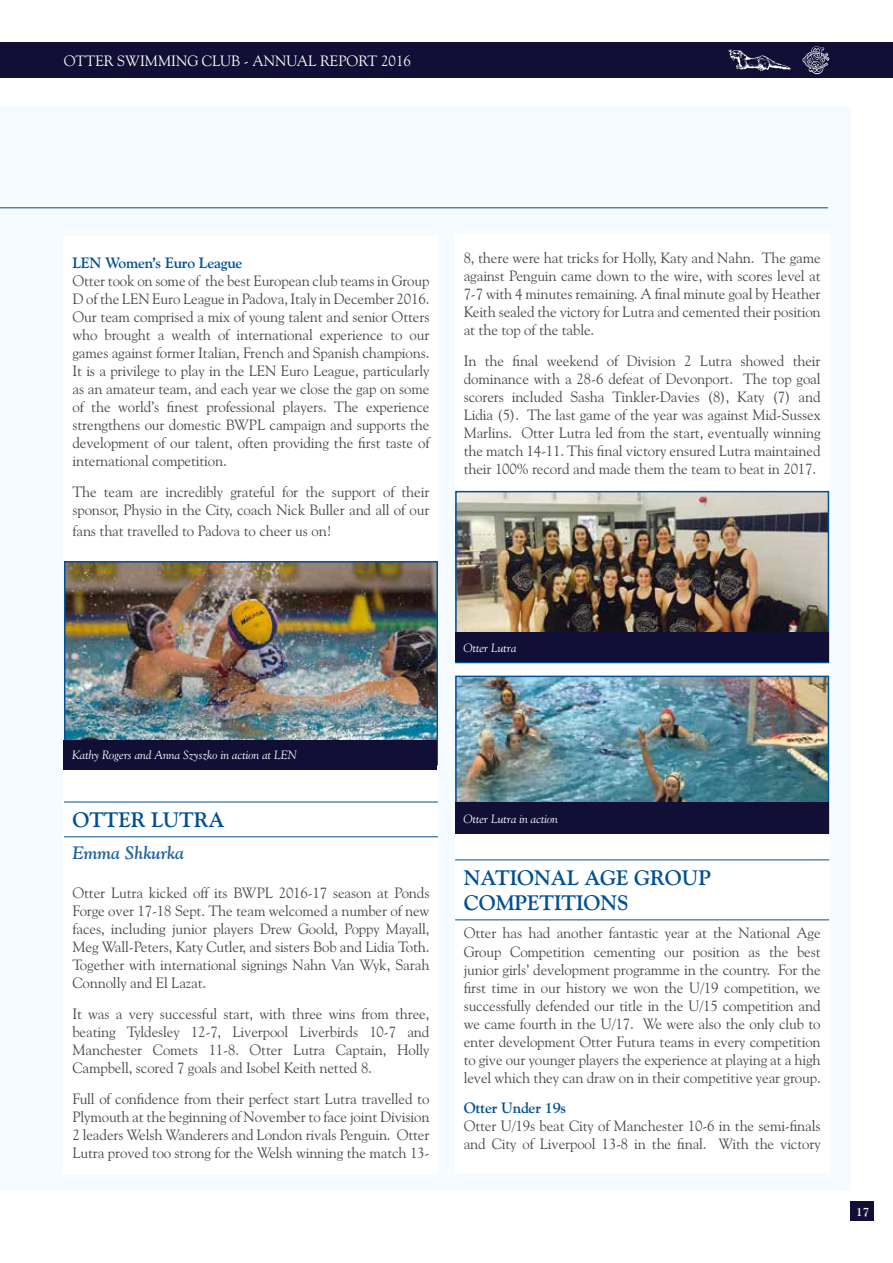
<style>
.page{position:relative;width:893px;height:1263px;background:#fff}
.page>*{position:absolute;margin:0;border:0;box-sizing:border-box;transform-origin:0 0}
.t1{font:700 21px/25.2px "Goudy Old Style BT";color:#005095}
.t2{font:italic 700 18px "Goudy Old Style BT";color:#2363a4}
.t3{font:15px/18px "Goudy Old Style BT";letter-spacing:-.01em;color:#4a4a49;text-align:justify}
.t4{font:15px "Goudy Old Style BT";color:#fff}
.t5{font:700 15px "Goudy Old Style BT";letter-spacing:-.01em;color:#005095}
.t6{font:italic 12px "Goudy Old Style BT";color:#fff}
.t7{font:700 12px "Goudy Old Style BT";color:#fff}
</style>
<div class="page">
<div style="left:850px;top:1201px;width:23px;height:19px;background:#120f37"></div>
<div style="left:0;top:43px;width:893px;height:35px;background:#120f37"></div>
<svg style="left:728px;top:49px;width:63px;height:22px"></svg>
<svg style="left:803px;top:46px;width:26px;height:28px"></svg>
<div style="left:0;top:106px;width:850px;height:1085px;background:#f5fbfe"></div>
<hr style="left:0;top:207px;width:828px;height:1px;background:#005095">
<div style="left:64px;top:236px;width:374px;height:939px;background:#fff"></div>
<hr style="left:64px;top:802px;width:374px;height:1px;background:#005095">
<hr style="left:64px;top:836px;width:374px;height:1px;background:#005095">
<img style="left:67px;top:564px;width:368px;height:176px">
<div style="left:64px;top:561px;width:374px;height:204px;border:2px solid #005095"></div>
<div style="left:64px;top:740px;width:373px;height:30px;background:#120f37"></div>
<div style="left:455px;top:234px;width:374px;height:938px;background:#fff"></div>
<hr style="left:455px;top:859px;width:374px;height:1px;background:#005095">
<hr style="left:455px;top:919px;width:374px;height:1px;background:#005095">
<img style="left:458px;top:494px;width:368px;height:138px">
<div style="left:455px;top:491px;width:374px;height:172px;border:2px solid #005095"></div>
<img style="left:458px;top:679px;width:368px;height:123px">
<div style="left:455px;top:676px;width:374px;height:158px;border:2px solid #005095"></div>
<div style="left:455px;top:632px;width:373px;height:30px;background:#120f37"></div>
<div style="left:455px;top:802px;width:373px;height:32px;background:#120f37"></div>
<p class="t4" style="left:64px;top:52px;width:349px">OTTER SWIMMING CLUB - ANNUAL REPORT 2016</p>
<p class="t5" style="left:72px;top:254px;width:172px">LEN Women’s Euro League</p>
<p class="t3" style="left:72px;top:272px;width:359px">Otter took on some of the best European club teams in Group D of the LEN Euro League in Padova, Italy in December 2016.<br>Our team comprised a mix of young talent and senior Otters who brought a wealth of international experience to our games against former Italian, French and Spanish champions.<br>It is a privilege to play in the LEN Euro League, particularly as an amateur team, and each year we close the gap on some of the world’s finest professional players. The experience strengthens our domestic BWPL campaign and supports the development of our talent, often providing the first taste of international competition.</p>
<p class="t3" style="left:72px;top:483px;width:358px">The team are incredibly grateful for the support of their sponsor, Physio in the City, coach Nick Buller and all of our</p>
<p class="t3" style="left:72px;top:522px;width:261px">fans that travelled to Padova to cheer us on!</p>
<p class="t3" style="left:464px;top:249px;width:359px">8, there were hat tricks for Holly, Katy and Nahn. The game against Penguin came down to the wire, with scores level at 7-7 with 4 minutes remaining. A final minute goal by Heather Keith sealed the victory for Lutra and cemented their position at the top of the table.</p>
<p class="t3" style="left:464px;top:351px;width:359px">In the final weekend of Division 2 Lutra showed their dominance with a 28-6 defeat of Devonport. The top goal scorers included Sasha Tinkler-Davies (8), Katy (7) and Lidia (5). The last game of the year was against Mid-Sussex Marlins. Otter Lutra led from the start, eventually winning the match 14-11. This final victory ensured Lutra maintained their 100% record and made them the team to beat in 2017.</p>
<p class="t6" style="left:463px;top:640px;width:54px">Otter Lutra</p>
<p class="t6" style="left:72px;top:748px;width:226px">Kathy Rogers and Anna Szyszko in action at LEN</p>
<h1 class="t1" style="left:72px;top:807px;width:154px">OTTER LUTRA</h1>
<p class="t2" style="left:72px;top:842px;width:113px">Emma Shkurka</p>
<p class="t3" style="left:72px;top:883px;width:359px">Otter Lutra kicked off its BWPL 2016-17 season at Ponds Forge over 17-18 Sept. The team welcomed a number of new faces, including junior players Drew Goold, Poppy Mayall, Meg Wall-Peters, Katy Cutler, and sisters Bob and Lidia Toth.<br>Together with international signings Nahn Van Wyk, Sarah Connolly and El Lazat.</p>
<p class="t3" style="left:72px;top:1004px;width:359px">It was a very successful start, with three wins from three, beating Tyldesley 12-7, Liverpool Liverbirds 10-7 and Manchester Comets 11-8. Otter Lutra Captain, Holly Campbell, scored 7 goals and Isobel Keith netted 8.</p>
<p class="t3" style="left:72px;top:1089px;width:359px">Full of confidence from their perfect start Lutra travelled to Plymouth at the beginning of November to face joint Division 2 leaders Welsh Wanderers and London rivals Penguin. Otter Lutra proved too strong for the Welsh winning the match 13-</p>
<p class="t6" style="left:463px;top:811px;width:96px">Otter Lutra in action</p>
<h1 class="t1" style="left:464px;top:864px;width:249px">NATIONAL AGE GROUP<br>COMPETITIONS</h1>
<p class="t3" style="left:464px;top:924px;width:359px">Otter has had another fantastic year at the National Age Group Competition cementing our position as the best junior girls’ development programme in the country. For the first time in our history we won the U/19 competition, we successfully defended our title in the U/15 competition and we came fourth in the U/17. We were also the only club to enter development Otter Futura teams in every competition to give our younger players the experience at playing at a high level which they can draw on in their competitive year group.</p>
<p class="t5" style="left:464px;top:1099px;width:104px">Otter Under 19s</p>
<p class="t3" style="left:464px;top:1117px;width:359px">Otter U/19s beat City of Manchester 10-6 in the semi-finals and City of Liverpool 13-8 in the final. With the victory</p>
<p class="t7" style="left:856px;top:1204px;width:14px">17</p>
</div>
